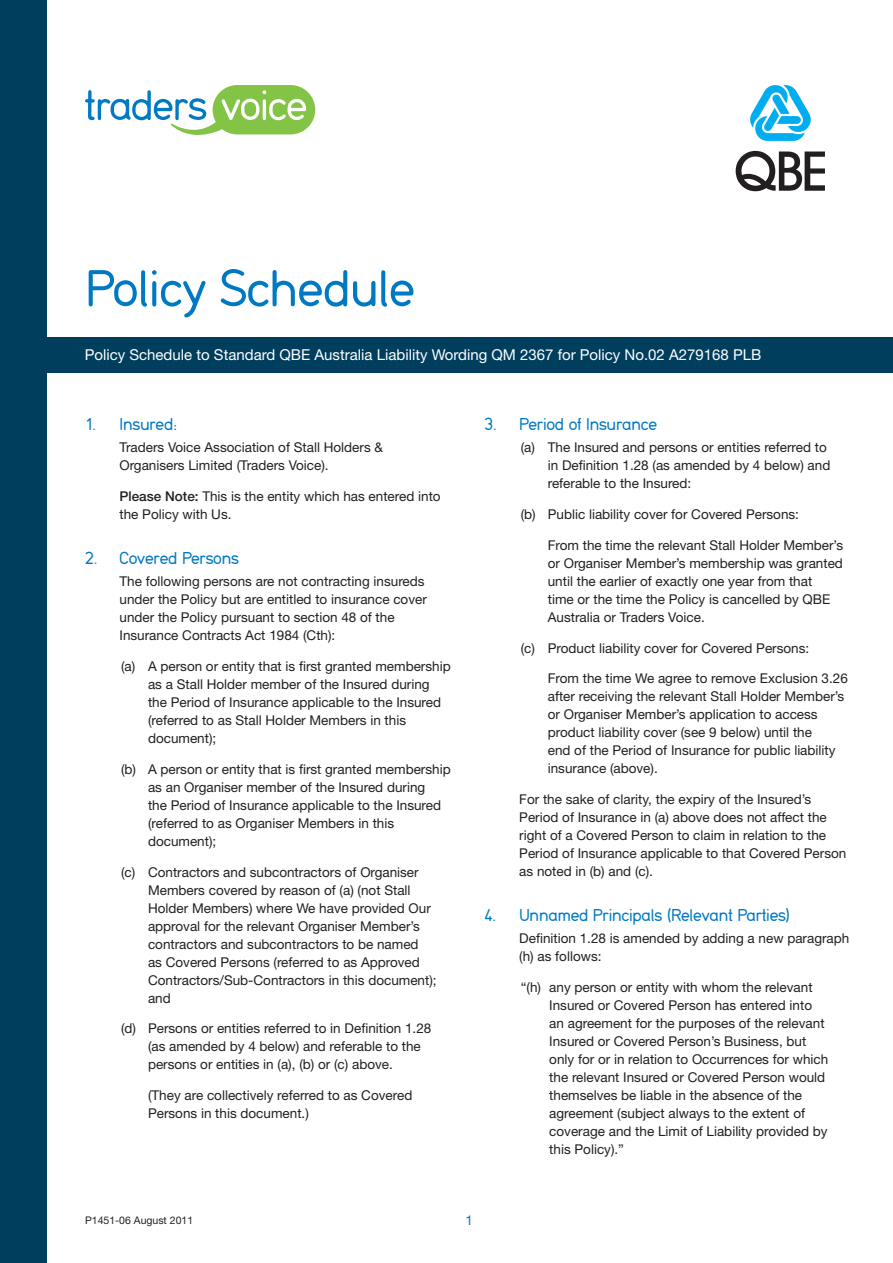
<style>
.page{position:relative;width:893px;height:1263px;background:#fff}
.page>*{position:absolute;margin:0;border:0;box-sizing:border-box;transform-origin:0 0}
.t1{font:54px "Din 16";letter-spacing:-.015em;color:#0079c2}
.t2{font:18px "Din 16";letter-spacing:-.015em;color:#0079c2}
.t3{font:15px "Helvetica Neue LT Std";color:#fff}
.t4{font:13.5px/18px "Helvetica Neue LT Std";color:#231f20}
.t5{font:13.5px "Helvetica Neue LT Std";color:#0079c2}
.t6{font:10.5px "Helvetica Neue LT Std";color:#231f20}
.s1{font-weight:500}
</style>
<div class="page">
<div style="left:42px;top:337px;width:851px;height:35px;background:#003e5e"></div>
<div style="left:0;top:0;width:47px;height:1263px;background:#003e5e"></div>
<div style="left:213px;top:85px;width:102px;height:49px;background:#83c447;border-radius:25px"></div>
<svg style="left:85px;top:89px;width:221px;height:46px"></svg>
<svg style="left:736px;top:151px;width:89px;height:40px"></svg>
<svg style="left:750px;top:85px;width:61px;height:56px"></svg>
<h1 class="t1" style="left:85px;top:259px;width:332px">Policy Schedule</h1>
<p class="t3" style="left:85px;top:346px;width:678px">Policy Schedule to Standard QBE Australia Liability Wording QM 2367 for Policy No.02 A279168 PLB</p>
<h2 class="t2" style="left:85px;top:414px;width:94px">1. Insured:</h2>
<p class="t4" style="left:120px;top:438px;width:265px">Traders Voice Association of Stall Holders &amp;<br>Organisers Limited (Traders Voice).</p>
<p class="t4" style="left:120px;top:487px;width:323px"><span class="s1">Please Note:</span> This is the entity which has entered into the Policy with Us.</p>
<h2 class="t2" style="left:85px;top:548px;width:155px">2. Covered Persons</h2>
<p class="t4" style="left:120px;top:572px;width:309px">The following persons are not contracting insureds under the Policy but are entitled to insurance cover under the Policy pursuant to section 48 of the Insurance Contracts Act 1984 (Cth):</p>
<p class="t4" style="left:148px;top:657px;width:304px;text-indent:-27px">(a) A person or entity that is first granted membership as a Stall Holder member of the Insured during the Period of Insurance applicable to the Insured (referred to as Stall Holder Members in this document);</p>
<p class="t4" style="left:148px;top:760px;width:304px;text-indent:-27px">(b) A person or entity that is first granted membership as an Organiser member of the Insured during<br>the Period of Insurance applicable to the Insured (referred to as Organiser Members in this document);</p>
<p class="t4" style="left:148px;top:862px;width:290px;text-indent:-27px">(c) Contractors and subcontractors of Organiser Members covered by reason of (a) (not Stall Holder Members) where We have provided Our approval for the relevant Organiser Member’s contractors and subcontractors to be named<br>as Covered Persons (referred to as Approved Contractors/Sub-Contractors in this document); and</p>
<p class="t4" style="left:148px;top:1019px;width:285px;text-indent:-27px">(d) Persons or entities referred to in Definition 1.28 (as amended by 4 below) and referable to the persons or entities in (a), (b) or (c) above.</p>
<p class="t4" style="left:148px;top:1086px;width:266px">(They are collectively referred to as Covered<br>Persons in this document.)</p>
<h2 class="t2" style="left:485px;top:414px;width:174px">3. Period of Insurance</h2>
<p class="t4" style="left:548px;top:438px;width:284px;text-indent:-27px">(a) The Insured and persons or entities referred to in Definition 1.28 (as amended by 4 below) and referable to the Insured:</p>
<p class="t4" style="left:521px;top:505px;width:280px">(b) Public liability cover for Covered Persons:</p>
<p class="t4" style="left:548px;top:536px;width:297px">From the time the relevant Stall Holder Member’s or Organiser Member’s membership was granted until the earlier of exactly one year from that<br>time or the time the Policy is cancelled by QBE Australia or Traders Voice.</p>
<p class="t4" style="left:521px;top:638px;width:290px">(c) Product liability cover for Covered Persons:</p>
<p class="t4" style="left:548px;top:669px;width:302px">From the time We agree to remove Exclusion 3.26 after receiving the relevant Stall Holder Member’s or Organiser Member’s application to access product liability cover (see 9 below) until the<br>end of the Period of Insurance for public liability insurance (above).</p>
<p class="t4" style="left:519px;top:790px;width:329px">For the sake of clarity, the expiry of the Insured’s Period of Insurance in (a) above does not affect the right of a Covered Person to claim in relation to the Period of Insurance applicable to that Covered Person as noted in (b) and (c).</p>
<h2 class="t2" style="left:485px;top:905px;width:307px">4. Unnamed Principals (Relevant Parties)</h2>
<p class="t4" style="left:519px;top:929px;width:332px">Definition 1.28 is amended by adding a new paragraph (h) as follows:</p>
<p class="t4" style="left:549px;top:978px;width:281px;text-indent:-28px">“(h) any person or entity with whom the relevant Insured or Covered Person has entered into an agreement for the purposes of the relevant Insured or Covered Person’s Business, but only for or in relation to Occurrences for which the relevant Insured or Covered Person would themselves be liable in the absence of the agreement (subject always to the extent of coverage and the Limit of Liability provided by this Policy).”</p>
<p class="t6" style="left:85px;top:1214px;width:110px">P1451-06 August 2011</p>
<p class="t5" style="left:465px;top:1212px;width:9px">1</p>
</div>
